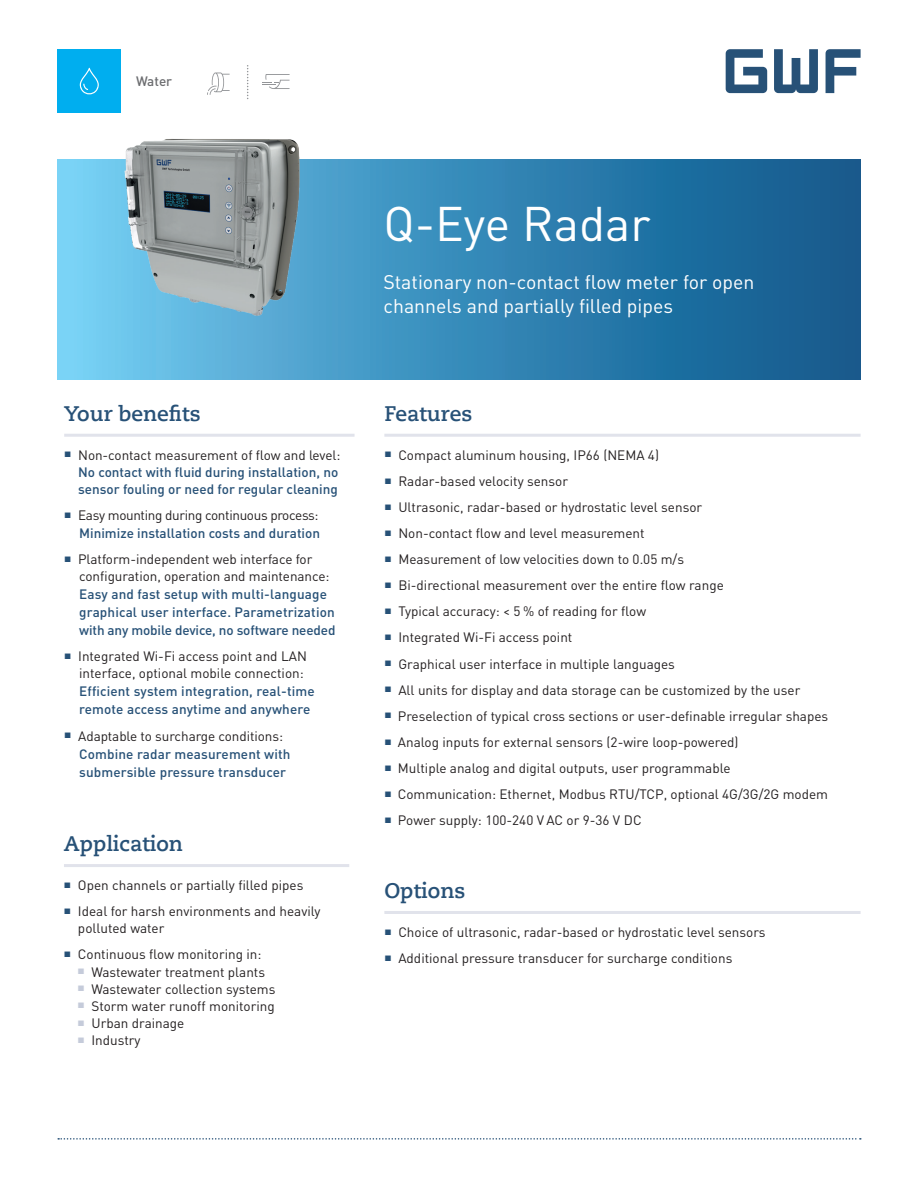
<style>
.page{position:relative;width:918px;height:1188px;background:#fff}
.page>*{position:absolute;margin:0;border:0;box-sizing:border-box;transform-origin:0 0}
.t1{font:48px "DIN Pro";color:#fff}
.t2{font:700 21px "Caecilia Com 75";color:#275177}
.t3{font:19.5px/24px "DIN Pro";color:#fff}
.t4{font:13.5px/17.1px "DIN Pro";color:#231f20}
.t5{font:500 13.5px/18px "DIN Pro";letter-spacing:.01em;color:#275177}
.t6{font:13.5px/18px "DIN Pro";letter-spacing:-.025em;color:#231f20;text-align:right}
.t7{font:500 13.5px "DIN Pro";color:#6c6d70}
.s1{font-weight:400;color:#231f20}
.s2{font-weight:500;color:#275177}
.s3{font-style:inherit}
</style>
<div class="page">
<svg style="left:57px;top:160px;width:804px;height:219px;background:#3282b2"></svg>
<hr style="left:64px;top:864px;width:285px;height:3px;background:#e1e3eb">
<hr style="left:384px;top:434px;width:477px;height:3px;background:#e1e3eb">
<img style="left:75px;top:138px;width:274px;height:181px">
<hr style="left:64px;top:434px;width:291px;height:3px;background:#e1e3eb">
<hr style="left:384px;top:911px;width:477px;height:3px;background:#e1e3eb">
<svg style="left:207px;top:72px;width:23px;height:23px"></svg>
<svg style="left:247px;top:65px;width:1px;height:34px"></svg>
<svg style="left:262px;top:74px;width:28px;height:15px"></svg>
<svg style="left:726px;top:49px;width:135px;height:44px"></svg>
<div style="left:57px;top:49px;width:64px;height:64px;background:#00aeef"></div>
<svg style="left:80px;top:68px;width:19px;height:26px"></svg>
<svg style="left:58px;top:1138px;width:803px;height:2px"></svg>
<p class="t7" style="left:136px;top:72px;width:38px">Water</p>
<h2 class="t2" style="left:64px;top:399px;width:138px">Your benefits</h2>
<p class="t5" style="left:78px;top:446px;width:264px;line-height:17.1px;text-indent:-14px"><sup>■</sup> <span class="s1">Non-contact measurement of flow and level:<br></span>No contact with fluid during installation, no sensor fouling or need for regular cleaning</p>
<p class="t6" style="left:64px;top:506px;width:257px"><sup>■</sup> Easy mounting during continuous process:<br><span class="s2">Minimize installation costs and duration</span></p>
<p class="t4" style="left:79px;top:550px;width:252px;text-indent:-15px"><sup>■</sup> Platform-independent web interface for configuration, operation and maintenance:</p>
<p class="t5" style="left:79px;top:585px;width:258px">Easy and fast setup with multi-language graphical user interface. Parametrization with any mobile device, no software needed</p>
<p class="t4" style="left:64px;top:647px;width:244px;text-align:right"><sup>■</sup> Integrated Wi-Fi access point and LAN interface, optional mobile connection:</p>
<p class="t5" style="left:79px;top:682px;width:237px">Efficient system integration, real-time remote access anytime and anywhere</p>
<p class="t5" style="left:79px;top:726px;width:213px;text-indent:-15px"><sup>■</sup> <span class="s1">Adaptable to surcharge conditions:<br></span>Combine radar measurement with submersible pressure transducer</p>
<h2 class="t2" style="left:64px;top:830px;width:120px">Application</h2>
<p class="t4" style="left:64px;top:876px;width:241px"><sup>■</sup> Open channels or partially filled pipes</p>
<p class="t4" style="left:78px;top:902px;width:244px;text-indent:-14px"><sup>■</sup> Ideal for harsh environments and heavily polluted water</p>
<p class="t4" style="left:64px;top:945px;width:199px"><sup>■</sup> Continuous flow monitoring in:</p>
<p class="t4" style="left:77px;top:963px;width:189px"><sup>■</sup> Wastewater treatment plants</p>
<p class="t4" style="left:77px;top:980px;width:199px"><sup>■</sup> Wastewater collection systems</p>
<p class="t4" style="left:77px;top:997px;width:199px"><sup>■</sup> Storm water runoff monitoring</p>
<p class="t4" style="left:77px;top:1014px;width:108px"><sup>■</sup> Urban drainage</p>
<p class="t4" style="left:77px;top:1031px;width:65px"><sup>■</sup> Industry</p>
<h1 class="t1" style="left:384px;top:191px;width:269px">Q-Eye Radar</h1>
<h3 class="t3" style="left:384px;top:269px;width:372px">Stationary non-contact flow meter for open channels and partially filled pipes</h3>
<h2 class="t2" style="left:384px;top:399px;width:90px">Features</h2>
<p class="t4" style="left:384px;top:446px;width:276px"><sup>■</sup> Compact aluminum housing, IP66 (NEMA 4)</p>
<p class="t4" style="left:384px;top:472px;width:185px"><sup>■</sup> Radar-based velocity sensor</p>
<p class="t4" style="left:384px;top:498px;width:319px"><sup>■</sup> Ultrasonic, radar-based or hydrostatic level sensor</p>
<p class="t4" style="left:384px;top:524px;width:262px"><sup>■</sup> Non-contact flow and level measurement</p>
<p class="t4" style="left:384px;top:550px;width:301px"><sup>■</sup> Measurement of low velocities down to 0.05 m/s</p>
<p class="t4" style="left:384px;top:576px;width:341px"><sup>■</sup> Bi-directional measurement over the entire flow range</p>
<p class="t4" style="left:384px;top:602px;width:263px"><sup>■</sup> Typical accuracy: &lt; 5 % of reading for flow</p>
<p class="t4" style="left:384px;top:628px;width:190px"><sup>■</sup> Integrated Wi-Fi access point</p>
<p class="t4" style="left:384px;top:655px;width:292px"><sup>■</sup> Graphical user interface in multiple languages</p>
<p class="t4" style="left:384px;top:681px;width:418px"><sup>■</sup> All units for display and data storage can be customized by the user</p>
<p class="t4" style="left:384px;top:707px;width:445px"><sup>■</sup> Preselection of typical cross sections or user-definable irregular shapes</p>
<p class="t4" style="left:384px;top:733px;width:356px"><sup>■</sup> Analog inputs for external sensors (2-wire loop-powered)</p>
<p class="t4" style="left:384px;top:759px;width:348px"><sup>■</sup> Multiple analog and digital outputs, user programmable</p>
<p class="t4" style="left:384px;top:785px;width:445px"><sup>■</sup> Communication: Ethernet, Modbus RTU/TCP, optional 4G/3G/2G modem</p>
<p class="t4" style="left:384px;top:811px;width:259px"><sup>■</sup> Power supply: 100-240 V <span class="s3">AC</span> or 9-36 V DC</p>
<h2 class="t2" style="left:384px;top:877px;width:82px">Options</h2>
<p class="t4" style="left:384px;top:923px;width:383px"><sup>■</sup> Choice of ultrasonic, radar-based or hydrostatic level sensors</p>
<p class="t4" style="left:384px;top:949px;width:350px"><sup>■</sup> Additional pressure transducer for surcharge conditions</p>
</div>
